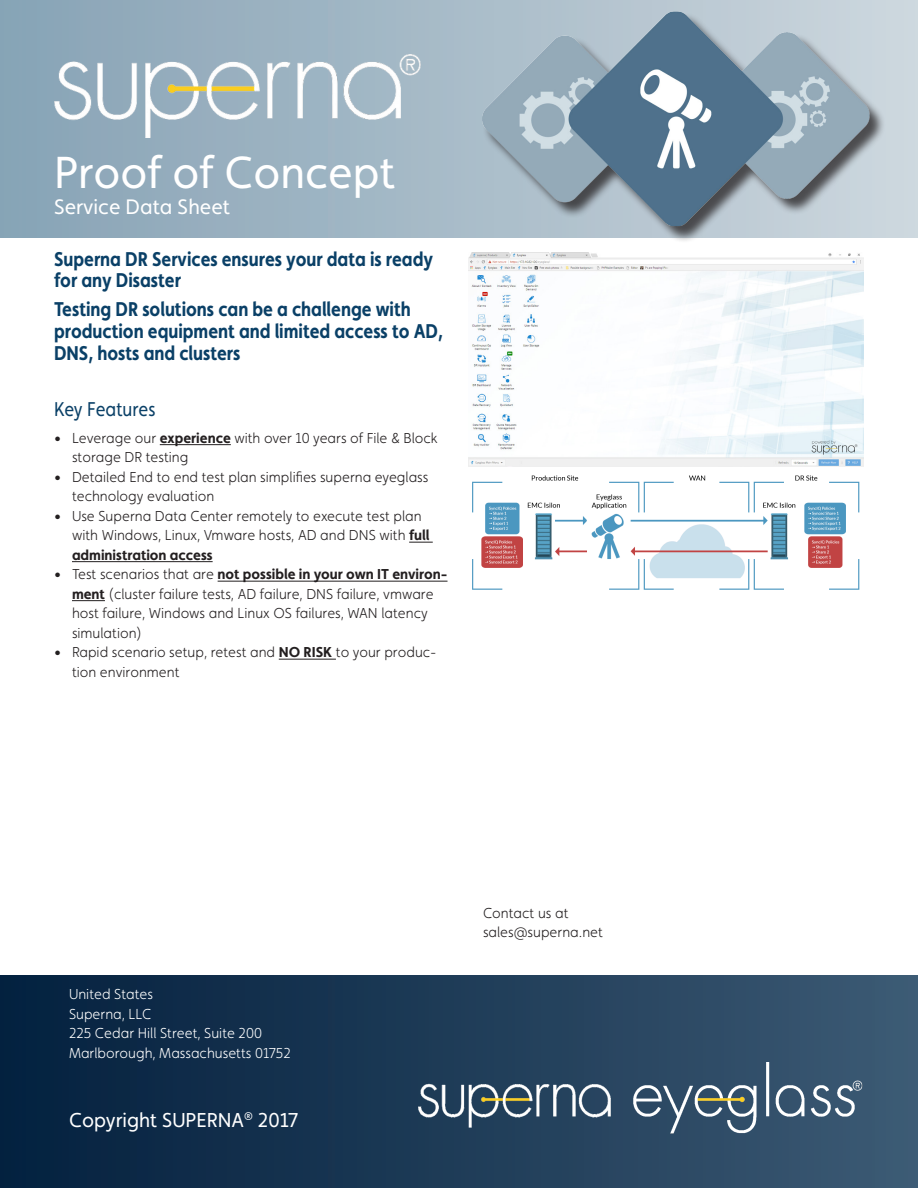
<style>
.page{position:relative;width:918px;height:1188px;background:#fff}
.page>*{position:absolute;margin:0;border:0;box-sizing:border-box;transform-origin:0 0}
.t1{font:45px "Faricy New";color:#fff}
.t2{font:21px "Faricy New";color:#fff}
.t3{font:20.1px "Faricy New";color:#fff}
.t4{font:700 19.95px/21.6px "Faricy New";color:#0a4067;scale:.9 1}
.t5{font:19.95px "Faricy New";color:#0a4067;scale:.9 1}
.Body{font:300 14.4px/19.5px "Faricy New";color:#231f20}
.t6{font:300 14.4px/19.5px "Faricy New";color:#fff}
.s1{font-weight:700}
</style>
<div class="page">
<div style="left:0;top:0;width:918px;height:238px;background:linear-gradient(to right,#86a2b5,#cdd7de)"></div>
<div style="left:0;top:976px;width:918px;height:212px;background:linear-gradient(to right,#021f3d,#3c5a73)"></div>
<img style="left:54px;top:54px;width:366px;height:83px">
<div style="left:482px;top:13px;width:404px;height:230px;background:#231f20;opacity:.75"></div>
<img style="left:482px;top:12px;width:388px;height:214px">
<img style="left:418px;top:1063px;width:446px;height:71px">
<hr style="left:160px;top:444px;width:71px;height:1px;background:#231f20">
<svg style="left:409px;top:542px;width:24px;height:1px"></svg>
<hr style="left:72px;top:561px;width:141px;height:1px;background:#231f20">
<hr style="left:218px;top:581px;width:230px;height:1px;background:#231f20">
<hr style="left:72px;top:600px;width:33px;height:1px;background:#231f20">
<hr style="left:279px;top:659px;width:57px;height:1px;background:#231f20">
<img style="left:468px;top:252px;width:396px;height:215px">
<img style="left:472px;top:475px;width:388px;height:115px">
<p class="t1" style="left:54px;top:147px;width:343px">Proof of Concept</p>
<p class="t2" style="left:54px;top:194px;width:178px">Service Data Sheet</p>
<p class="t4" style="left:54px;top:248px;width:423px">Superna DR Services ensures your data is ready for any Disaster</p>
<p class="t4" style="left:54px;top:298px;width:434px">Testing DR solutions can be a challenge with production equipment and limited access to AD,<br>DNS, hosts and clusters</p>
<p class="t5" style="left:54px;top:397px;width:114px">Key Features</p>
<p class="Body" style="left:72px;top:428px;width:367px;text-indent:-18px">• Leverage our <span class="s1">experience</span> with over 10 years of File &amp; Block storage DR testing</p>
<p class="Body" style="left:72px;top:467px;width:358px;text-indent:-18px">• Detailed End to end test plan simplifies superna eyeglass technology evaluation</p>
<p class="Body" style="left:72px;top:506px;width:359px;text-indent:-18px">• Use Superna Data Center remotely to execute test plan with Windows, Linux, Vmware hosts, AD and DNS with <span class="s1">full administration access</span></p>
<p class="Body" style="left:72px;top:565px;width:377px;text-indent:-18px">• Test scenarios that are <span class="s1">not possible in your own IT environ&shy;ment</span> (cluster failure tests, AD failure, DNS failure, vmware host failure, Windows and Linux OS failures, WAN latency simulation)</p>
<p class="Body" style="left:72px;top:643px;width:366px;text-indent:-18px">• Rapid scenario setup, retest and <span class="s1">NO RISK</span> to your produc&shy;tion environment</p>
<p class="t6" style="left:69px;top:985px;width:223px">United States<br>Superna, LLC<br>225 Cedar Hill Street, Suite 200<br>Marlborough, Massachusetts 01752</p>
<h3 class="t3" style="left:69px;top:1108px;width:231px">Copyright SUPERNA<sup>®</sup> 2017</h3>
<p class="Body" style="left:483px;top:903px;width:87px">Contact us at</p>
<p class="Body" style="left:483px;top:922px;width:121px">sales@superna.net</p>
</div>
